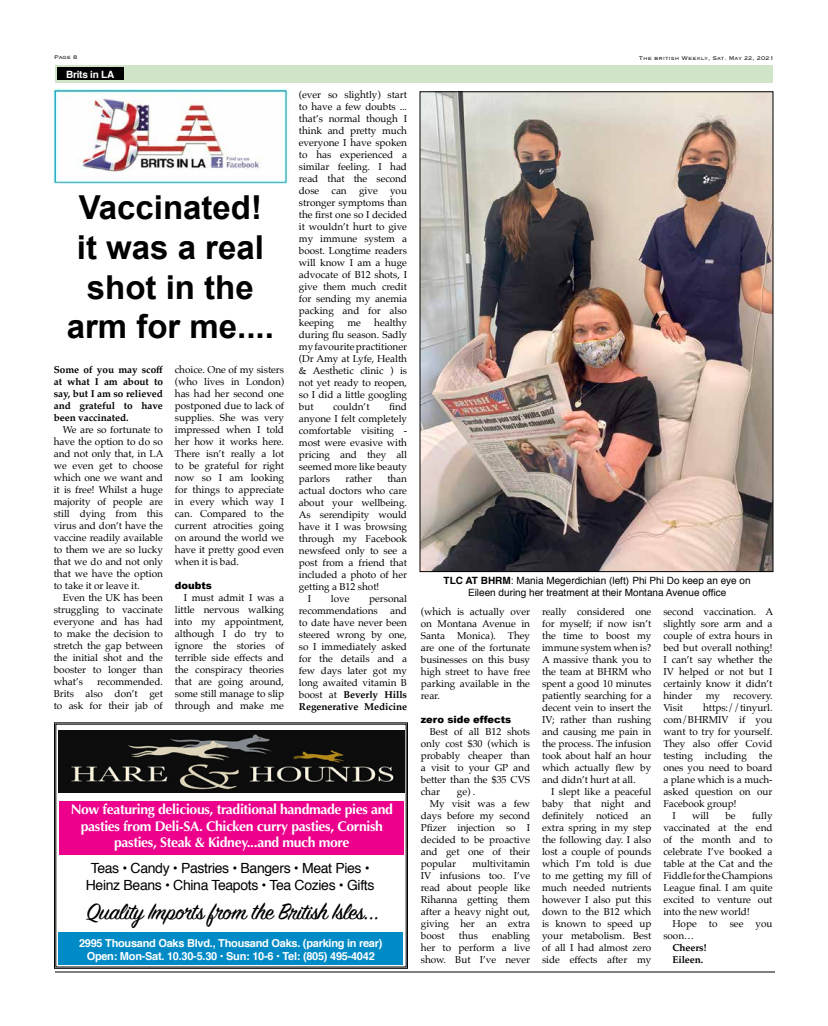
<style>
.page{position:relative;width:828px;height:1026px;background:#fff}
.page>*{position:absolute;margin:0;border:0;box-sizing:border-box;transform-origin:0 0}
.t1{font:700 33px/39.6px "Arial";color:#000;text-align:center}
.t2{font:25px "Sign Painter House Script";letter-spacing:-.025em;color:#000;scale:1.04 1}
.t3{font:700 14px/16.8px "Optima";letter-spacing:-.025em;color:#fff;text-align:center}
.t4{font:14px/16.8px "Helvetica";letter-spacing:-.025em;color:#000;text-align:center}
.t5{font:700 11px/13.2px "Helvetica";letter-spacing:-.025em;color:#fff;text-align:center}
.t6{font:10px/12px "Palatino";letter-spacing:-.005em;color:#000;text-align:justify}
.t7{font:10px/12px "Helvetica";color:#000;text-align:center}
.t8{font:700 10px/12px "Palatino";letter-spacing:-.005em;color:#000;text-align:justify}
.t9{font:900 10px "Arial";letter-spacing:-.005em;color:#000}
.t10{font:700 10px "Helvetica";letter-spacing:-.025em;color:#fff}
.t11{font:300 7px "Copperplate";color:#000}
.s1{font-weight:700}
</style>
<div class="page">
<hr style="left:55px;top:972px;width:720px;height:1px;background:#000">
<div style="left:55px;top:65px;width:718px;height:18px;background:#d0e4c8"></div>
<img style="left:54px;top:89px;width:234px;height:94px">
<svg style="left:54px;top:722px;width:354px;height:247px"></svg>
<div style="left:58px;top:932px;width:345px;height:33px;background:#008bc7"></div>
<div style="left:59px;top:801px;width:345px;height:53px;background:#ec008c"></div>
<img style="left:58px;top:731px;width:346px;height:61px">
<div style="left:57px;top:67px;width:66px;height:13px;background:#000"></div>
<img style="left:422px;top:93px;width:350px;height:477px">
<p class="t11" style="left:54px;top:53px;width:25px">Page 8</p>
<p class="t11" style="left:639px;top:53px;width:137px">The british Weekly, Sat. May 22, 2021</p>
<p class="t10" style="left:66px;top:66px;width:50px">Brits in LA</p>
<p class="t6" style="left:299px;top:88px;width:110px">(ever so slightly) start to have a few doubts ... that’s normal though I think and pretty much everyone I have spoken to has experienced a similar feeling. I had read that the second dose can give you stronger symptoms than the first one so I decided it wouldn’t hurt to give my immune system a boost. Longtime readers will know I am a huge advocate of B12 shots, I give them much credit for sending my anemia packing and for also keeping</p>
<h1 class="t1" style="left:67px;top:189px;width:209px">Vaccinated! it was a real shot in the arm for me....</h1>
<p class="t6" style="left:299px;top:316px;width:110px;text-indent:75px">healthy during flu season. Sadly my favourite practitioner (Dr Amy at Lyfe, Health &amp; Aesthetic clinic ) is not yet ready to reopen, so I did a little googling but</p>
<p class="t6" style="left:347px;top:316px;width:15px">me</p>
<p class="t6" style="left:175px;top:363px;width:111px">choice. One of my sisters (who lives in London) has had her second one postponed due to lack of supplies. She was very impressed when I told her how it works here.<br>There isn’t really a lot to be grateful for right now so I am looking for things to appreciate in every which way I can. Compared to the current atrocities going on around the world we have it pretty good even when it is bad.</p>
<p class="t9" style="left:175px;top:578px;width:38px">doubts</p>
<p class="t6" style="left:175px;top:591px;width:111px;text-indent:9px">I must admit I was a little nervous walking into my appointment, although I do try to ignore the stories of terrible side effects and the conspiracy theories that are going around, some still manage to slip through and make me</p>
<p class="t8" style="left:54px;top:363px;width:111px">Some of you may scoff at what I am about to say, but I am so relieved and grateful to have been vaccinated.</p>
<p class="t6" style="left:54px;top:423px;width:111px;text-indent:9px">We are so fortunate to have the option to do so and not only that, in LA we even get to choose which one we want and it is free! Whilst a huge majority of people are still dying from this virus and don’t have the vaccine readily available to them we are so lucky that we do and not only that we have the option to take it or leave it.</p>
<p class="t6" style="left:54px;top:591px;width:111px;text-indent:9px">Even the UK has been struggling to vaccinate everyone and has had to make the decision to stretch the gap between the initial shot and the booster to longer than what’s</p>
<p class="t6" style="left:333px;top:400px;width:38px">couldn’t</p>
<p class="t6" style="left:299px;top:400px;width:110px;text-indent:90px">find anyone I felt completely comfortable visiting - most were evasive with pricing and they all seemed more like beauty parlors</p>
<p class="t6" style="left:345px;top:472px;width:28px">rather</p>
<p class="t6" style="left:387px;top:472px;width:21px">than</p>
<p class="t6" style="left:299px;top:484px;width:110px">actual doctors who care</p>
<p class="t6" style="left:299px;top:496px;width:110px">about your wellbeing.</p>
<p class="t6" style="left:299px;top:508px;width:110px">As serendipity would</p>
<p class="t6" style="left:299px;top:520px;width:110px">have it I was browsing</p>
<p class="t6" style="left:299px;top:532px;width:110px">through my Facebook</p>
<p class="t6" style="left:299px;top:544px;width:110px">newsfeed only to see a</p>
<p class="t6" style="left:299px;top:556px;width:110px">post from a friend that</p>
<p class="t6" style="left:299px;top:568px;width:110px">included a photo of her</p>
<p class="t6" style="left:299px;top:580px;width:82px">getting a B12 shot!</p>
<p class="t6" style="left:308px;top:592px;width:5px">I</p>
<p class="t6" style="left:331px;top:592px;width:20px">love</p>
<p class="t7" style="left:444px;top:575px;width:309px"><span class="s1">TLC AT BHRM</span>: Mania Megerdichian (left) Phi Phi Do keep an eye on<br>Eileen during her treatment at their Montana Avenue office</p>
<p class="t6" style="left:299px;top:592px;width:110px;text-indent:70px">personal recommendations</p>
<p class="t6" style="left:299px;top:604px;width:110px;text-indent:91px">and to date have never been steered wrong by one, so I immediately asked for the details and a few days later got my long awaited vitamin B boost at <span class="s1">Beverly Hills Regenerative Medicine</span></p>
<p class="t6" style="left:421px;top:605px;width:111px">(which is actually over on Montana Avenue in Santa Monica). They are one of the fortunate businesses on this busy high street to have free parking available in the rear.</p>
<p class="t9" style="left:421px;top:712px;width:92px">zero side effects</p>
<p class="t6" style="left:421px;top:725px;width:111px;text-indent:9px">Best of all B12 shots only cost $30 (which is probably cheaper than a visit to your GP and better than the $35 CVS char</p>
<p class="t6" style="left:542px;top:605px;width:111px">really considered one for myself; if now isn’t the time to boost my immune system when is?<br>A massive thank you to the team at BHRM who spent a good 10 minutes patiently searching for a decent vein to insert the IV; rather than rushing and causing me pain in the process. The infusion took about half an hour which actually flew by and didn’t hurt at all.</p>
<p class="t6" style="left:542px;top:785px;width:111px;text-indent:9px">I slept like a peaceful baby that night and definitely noticed an extra spring in my step the following day. I also lost a couple of pounds which I’m told is due to me getting my fill of much needed nutrients however I also put this down to the B12 which is known to speed up your metabolism. Best of all I had almost zero side effects after my</p>
<p class="t6" style="left:663px;top:605px;width:111px">second vaccination. A slightly sore arm and a couple of extra hours in bed but overall nothing!<br>I can’t say whether the IV helped or not but I certainly know it didn’t hinder</p>
<p class="t6" style="left:54px;top:675px;width:111px;text-indent:43px">recommended.<br>Brits also don’t get to ask for their jab of</p>
<p class="t6" style="left:706px;top:689px;width:16px">my</p>
<p class="t6" style="left:733px;top:689px;width:41px">recovery.</p>
<p class="t6" style="left:663px;top:701px;width:21px">Visit</p>
<p class="t6" style="left:703px;top:701px;width:71px">https://tinyurl.</p>
<p class="t6" style="left:663px;top:713px;width:111px">com/BHRMIV if you</p>
<p class="t6" style="left:663px;top:725px;width:111px">want to try for yourself.</p>
<p class="t6" style="left:663px;top:737px;width:111px">They also offer Covid</p>
<p class="t6" style="left:663px;top:749px;width:111px">testing including the</p>
<p class="t6" style="left:663px;top:761px;width:111px">ones you need to board</p>
<p class="t6" style="left:663px;top:773px;width:111px">a plane which is a much-</p>
<p class="t6" style="left:663px;top:785px;width:111px">asked question on our</p>
<p class="t6" style="left:663px;top:797px;width:75px">Facebook group!</p>
<p class="t6" style="left:672px;top:809px;width:5px">I</p>
<p class="t6" style="left:692px;top:809px;width:18px">will</p>
<p class="t6" style="left:725px;top:809px;width:12px">be</p>
<p class="t6" style="left:457px;top:785px;width:20px">ge) .</p>
<p class="t6" style="left:430px;top:797px;width:102px">My visit was a few</p>
<p class="t6" style="left:421px;top:809px;width:111px">days before my second</p>
<p class="t6" style="left:421px;top:821px;width:111px">Pfizer injection so I</p>
<p class="t6" style="left:421px;top:833px;width:111px">decided to be proactive</p>
<p class="t6" style="left:421px;top:845px;width:111px">and get one of their</p>
<p class="t6" style="left:421px;top:857px;width:37px">popular</p>
<h3 class="t3" style="left:71px;top:801px;width:324px">Now featuring delicious, traditional handmade pies and pasties from Deli-SA. Chicken curry pasties, Cornish pasties, Steak &amp; Kidney...and much more</h3>
<p class="t6" style="left:663px;top:809px;width:111px;text-indent:89px">fully vaccinated at the end of the month and to celebrate I’ve booked a table at the Cat and the Fiddle for the Champions League final. I am quite excited to venture out into the new world!</p>
<p class="t6" style="left:663px;top:917px;width:111px;text-indent:9px">Hope to see you soon…</p>
<p class="t8" style="left:672px;top:941px;width:36px">Cheers!<br>Eileen.</p>
<p class="t6" style="left:421px;top:857px;width:111px;text-indent:51px">multivitamin IV infusions too. I’ve read about people like Rihanna getting them after a heavy night out, giving her an extra boost</p>
<h3 class="t4" style="left:86px;top:860px;width:290px">Teas • Candy • Pastries • Bangers • Meat Pies •<br>Heinz Beans • China Teapots • Tea Cozies • Gifts</h3>
<h2 class="t2" style="left:87px;top:897px;width:283px">Quality Imports from the British Isles...</h2>
<p class="t6" style="left:459px;top:929px;width:21px">thus</p>
<p class="t6" style="left:421px;top:929px;width:111px;text-indent:71px">enabling her to perform a live show. But I’ve never</p>
<p class="t5" style="left:79px;top:936px;width:305px">2995 Thousand Oaks Blvd., Thousand Oaks. (parking in rear)<br>Open: Mon-Sat. 10.30-5.30 • Sun: 10-6 • Tel: (805) 495-4042</p>
</div>
